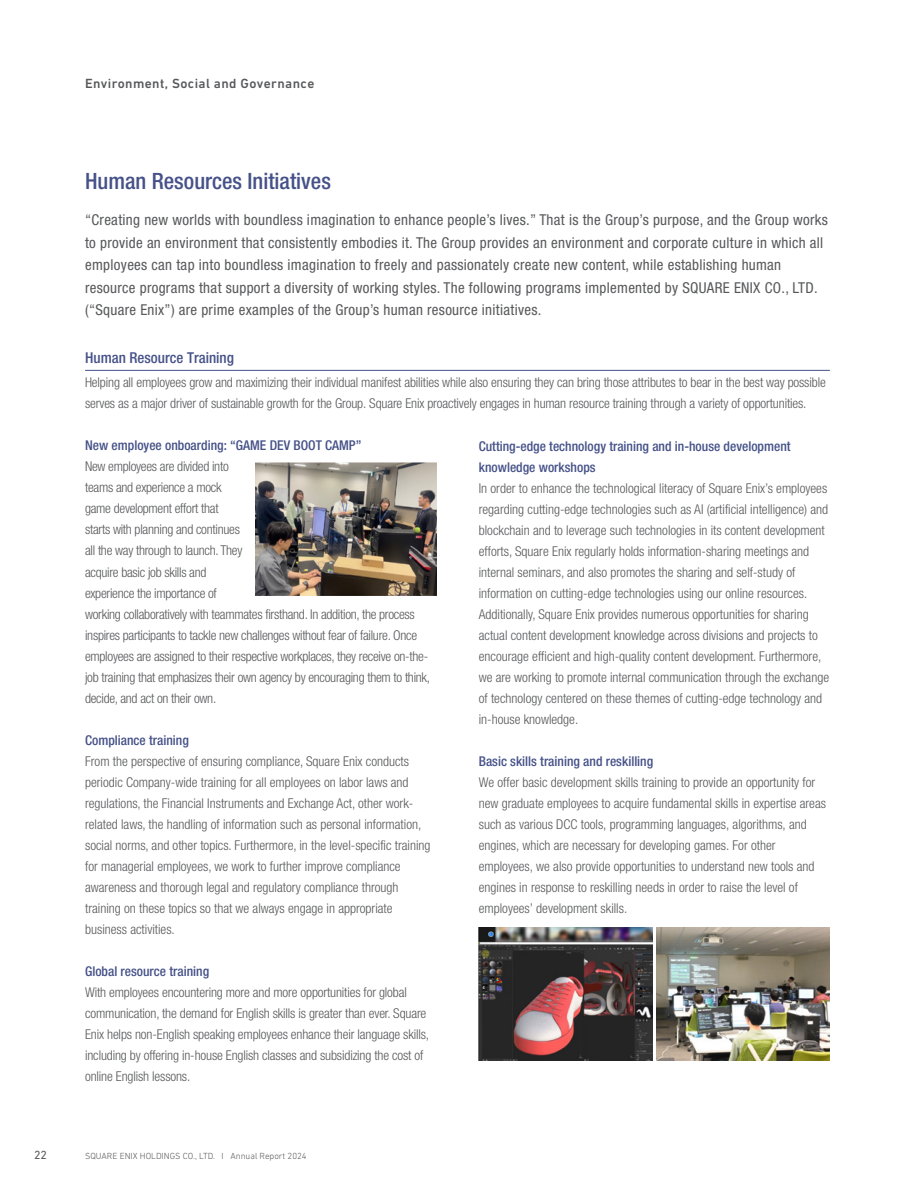
<style>
.page{position:relative;width:915px;height:1191px;background:#fff}
.page>*{position:absolute;margin:0;border:0;box-sizing:border-box;transform-origin:0 0}
.t1{font:500 condensed 22.5px "Helvetica Neue LT Std";color:#455188}
.t2{font:condensed 15px/22.5px "Helvetica Neue LT Std";letter-spacing:.02em;color:#57585a}
.t3{font:500 condensed 15px "Helvetica Neue LT Std";color:#455188}
.t4{font:300 condensed 13.5px/21px "Helvetica Neue LT Std";color:#57585a}
.t5{font:300 condensed 13.5px/21px "Helvetica Neue LT Std";letter-spacing:-.02em;color:#57585a}
.t6{font:500 condensed 13.5px/21px "Helvetica Neue LT Std";color:#455188}
.t7{font:500 13.5px "DIN Next LT Pro";letter-spacing:.03em;color:#57585a}
.t8{font:12px "DIN Next LT Pro";color:#57585a}
.t9{font:300 9px "DIN Next LT Pro";color:#57585a}
</style>
<div class="page">
<hr style="left:85px;top:370px;width:744px;height:1px;background:#455188">
<img style="left:255px;top:462px;width:181px;height:133px">
<img style="left:478px;top:927px;width:174px;height:133px">
<img style="left:656px;top:927px;width:173px;height:133px">
<p class="t7" style="left:85px;top:75px;width:231px">Environment, Social and Governance</p>
<h1 class="t1" style="left:85px;top:167px;width:247px">Human Resources Initiatives</h1>
<p class="t2" style="left:85px;top:208px;width:744px">“Creating new worlds with boundless imagination to enhance people’s lives.” That is the Group’s purpose, and the Group works to provide an environment that consistently embodies it. The Group provides an environment and corporate culture in which all employees can tap into boundless imagination to freely and passionately create new content, while establishing human resource programs that support a diversity of working styles. The following programs implemented by SQUARE ENIX CO., LTD. (“Square Enix”) are prime examples of the Group’s human resource initiatives.</p>
<p class="t3" style="left:85px;top:349px;width:150px">Human Resource Training</p>
<p class="t4" style="left:85px;top:372px;width:741px">Helping all employees grow and maximizing their individual manifest abilities while also ensuring they can bring those attributes to bear in the best way possible serves as a major driver of sustainable growth for the Group. Square Enix proactively engages in human resource training through a variety of opportunities.</p>
<p class="t6" style="left:85px;top:435px;width:278px">New employee onboarding: “GAME DEV BOOT CAMP”</p>
<p class="t5" style="left:85px;top:456px;width:346px">New employees are divided into<br>teams and experience a mock<br>game development effort that<br>starts with planning and continues<br>all the way through to launch. They<br>acquire basic job skills and<br>experience the importance of<br>working collaboratively with teammates firsthand. In addition, the process inspires participants to tackle new challenges without fear of failure. Once employees are assigned to their respective workplaces, they receive on-the&shy;job training that emphasizes their own agency by encouraging them to think, decide, and act on their own.</p>
<p class="t6" style="left:85px;top:729px;width:105px">Compliance training</p>
<p class="t4" style="left:85px;top:750px;width:347px">From the perspective of ensuring compliance, Square Enix conducts periodic Company-wide training for all employees on labor laws and regulations, the Financial Instruments and Exchange Act, other work&shy;related laws, the handling of information such as personal information, social norms, and other topics. Furthermore, in the level-specific training for managerial employees, we work to further improve compliance awareness and thorough legal and regulatory compliance through training on these topics so that we always engage in appropriate business activities.</p>
<p class="t6" style="left:85px;top:960px;width:125px">Global resource training</p>
<p class="t4" style="left:85px;top:981px;width:345px">With employees encountering more and more opportunities for global communication, the demand for English skills is greater than ever. Square Enix helps non-English speaking employees enhance their language skills, including by offering in-house English classes and subsidizing the cost of online English lessons.</p>
<p class="t6" style="left:478px;top:435px;width:313px">Cutting-edge technology training and in-house development knowledge workshops</p>
<p class="t4" style="left:478px;top:477px;width:352px">In order to enhance the technological literacy of Square Enix’s employees regarding cutting-edge technologies such as AI (artificial intelligence) and blockchain and to leverage such technologies in its content development efforts, Square Enix regularly holds information-sharing meetings and internal seminars, and also promotes the sharing and self-study of information on cutting-edge technologies using our online resources.<br>Additionally, Square Enix provides numerous opportunities for sharing actual content development knowledge across divisions and projects to encourage efficient and high-quality content development. Furthermore, we are working to promote internal communication through the exchange of technology centered on these themes of cutting-edge technology and in-house knowledge.</p>
<p class="t6" style="left:478px;top:750px;width:176px">Basic skills training and reskilling</p>
<p class="t4" style="left:478px;top:771px;width:349px">We offer basic development skills training to provide an opportunity for new graduate employees to acquire fundamental skills in expertise areas such as various DCC tools, programming languages, algorithms, and engines, which are necessary for developing games. For other employees, we also provide opportunities to understand new tools and engines in response to reskilling needs in order to raise the level of employees’ development skills.</p>
<p class="t8" style="left:34px;top:1147px;width:15px">22</p>
<p class="t9" style="left:85px;top:1150px;width:223px">SQUARE ENIX HOLDINGS CO., LTD. I Annual Report 2024</p>
</div>
